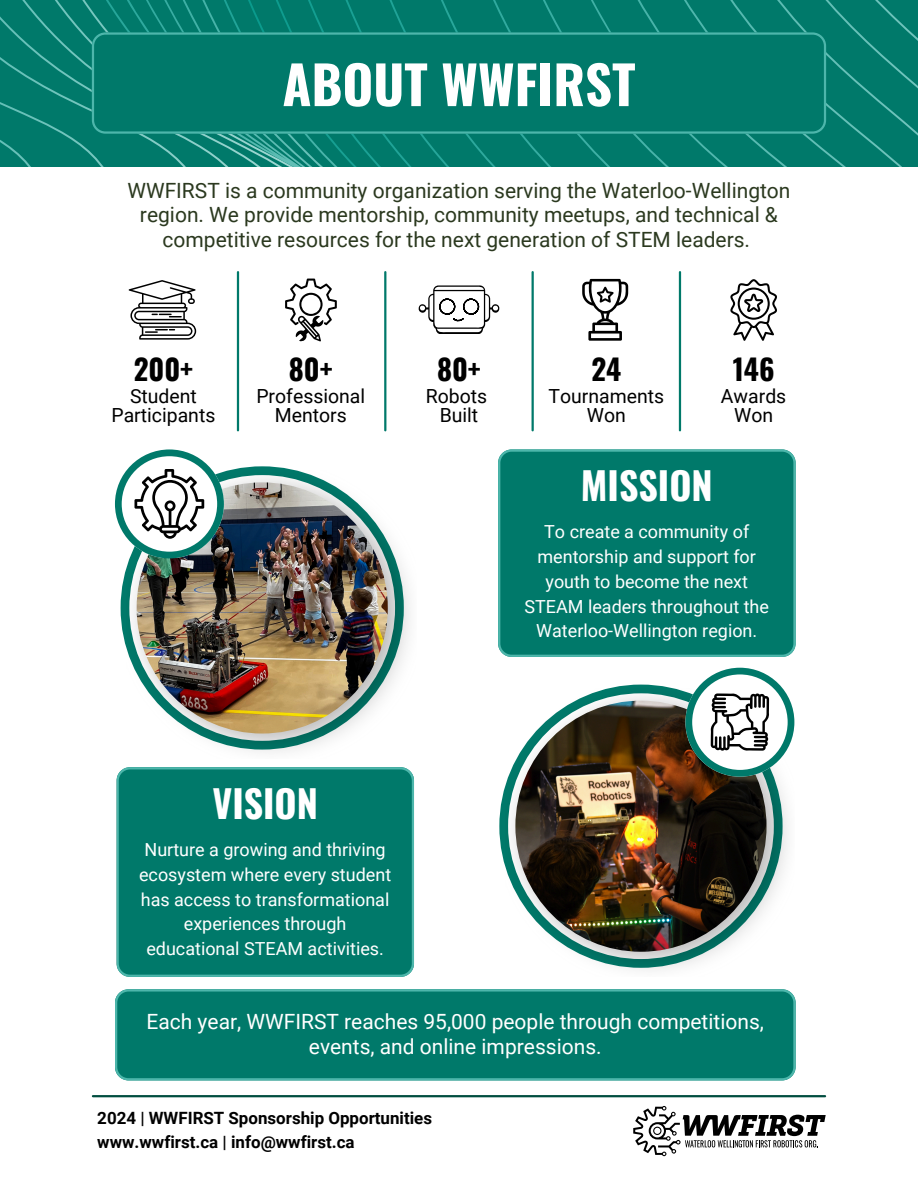
<style>
.page{position:relative;width:918px;height:1188px;background:#fff}
.page>*{position:absolute;margin:0;border:0;box-sizing:border-box;transform-origin:0 0}
.t1{font:700 52.65px "Oswald";color:#fff}
.t2{font:700 37.95px "Oswald";color:#fff}
.t3{font:700 28.95px "Oswald";color:#000}
.t4{font:21px/24.8px "Roboto";color:#2b391f;text-align:center}
.t5{font:21px/24.8px "Roboto";color:#fff;text-align:center}
.t6{font:19.5px/19.2px "Roboto";color:#000;text-align:center}
.t7{font:18px/24.8px "Roboto";color:#fff;text-align:center}
.t8{font:700 16.95px/23.7px "Roboto";color:#000}
</style>
<div class="page">
<svg style="left:0;top:0;width:157px;height:167px;background:#067d6f"></svg>
<svg style="left:185px;top:0;width:733px;height:167px;background:#057d6e"></svg>
<div style="left:92px;top:32px;width:734px;height:102px;background:#00796a"></div>
<hr style="left:93px;top:1095px;width:732px;height:2px;background:#004d3f">
<svg style="left:633px;top:1106px;width:193px;height:50px"></svg>
<svg style="left:121px;top:466px;width:173px;height:184px"></svg>
<img style="left:127px;top:470px;width:283px;height:282px">
<img style="left:137px;top:482px;width:251px;height:252px;border-radius:50%">
<svg style="left:499px;top:685px;width:177px;height:184px"></svg>
<img style="left:506px;top:689px;width:289px;height:281px">
<img style="left:515px;top:701px;width:252px;height:251px;border-radius:50%">
<div style="left:117px;top:768px;width:297px;height:209px;background:#00796a"></div>
<div style="left:499px;top:450px;width:297px;height:207px;background:#00796a"></div>
<svg style="left:685px;top:668px;width:109px;height:109px"></svg>
<svg style="left:115px;top:449px;width:109px;height:109px"></svg>
<hr style="left:237px;top:272px;width:2px;height:158px;background:#00796a">
<hr style="left:384px;top:272px;width:2px;height:158px;background:#00796a">
<hr style="left:532px;top:272px;width:2px;height:158px;background:#00796a">
<hr style="left:679px;top:272px;width:2px;height:158px;background:#00796a">
<svg style="left:730px;top:279px;width:47px;height:62px"></svg>
<svg style="left:582px;top:279px;width:46px;height:62px"></svg>
<svg style="left:285px;top:279px;width:52px;height:63px"></svg>
<svg style="left:129px;top:280px;width:67px;height:60px"></svg>
<div style="left:115px;top:989px;width:681px;height:91px;background:#00796a"></div>
<svg style="left:419px;top:285px;width:80px;height:49px"></svg>
<p class="t1" style="left:282px;top:43px;width:355px">ABOUT WWFIRST</p>
<h4 class="t4" style="left:127px;top:178px;width:665px">WWFIRST is a community organization serving the Waterloo-Wellington region. We provide mentorship, community meetups, and technical &amp; competitive resources for the next generation of STEM leaders.</h4>
<p class="t3" style="left:134px;top:347px;width:61px">200+</p>
<h4 class="t6" style="left:112px;top:386px;width:105px">Student<br>Participants</h4>
<h3 class="t3" style="left:289px;top:347px;width:45px">80+</h3>
<p class="t6" style="left:256px;top:386px;width:110px">Professional<br>Mentors</p>
<h3 class="t3" style="left:437px;top:347px;width:45px">80+</h3>
<p class="t6" style="left:426px;top:386px;width:63px">Robots<br>Built</p>
<h3 class="t3" style="left:591px;top:347px;width:31px">24</h3>
<h4 class="t6" style="left:549px;top:386px;width:117px">Tournaments<br>Won</h4>
<h4 class="t3" style="left:733px;top:347px;width:43px">146</h4>
<p class="t6" style="left:721px;top:386px;width:67px">Awards<br>Won</p>
<h3 class="t2" style="left:581px;top:456px;width:133px">MISSION</h3>
<h4 class="t7" style="left:525px;top:520px;width:246px">To create a community of mentorship and support for youth to become the next<br>STEAM leaders throughout the<br>Waterloo-Wellington region.</h4>
<p class="t2" style="left:212px;top:773px;width:107px">VISION</p>
<p class="t7" style="left:139px;top:838px;width:254px">Nurture a growing and thriving ecosystem where every student has access to transformational experiences through educational STEAM activities.</p>
<p class="t5" style="left:147px;top:1010px;width:619px">Each year, WWFIRST reaches 95,000 people through competitions, events, and online impressions.</p>
<p class="t8" style="left:97px;top:1107px;width:336px">2024 | WWFIRST Sponsorship Opportunities www.wwfirst.ca | info@wwfirst.ca</p>
</div>
